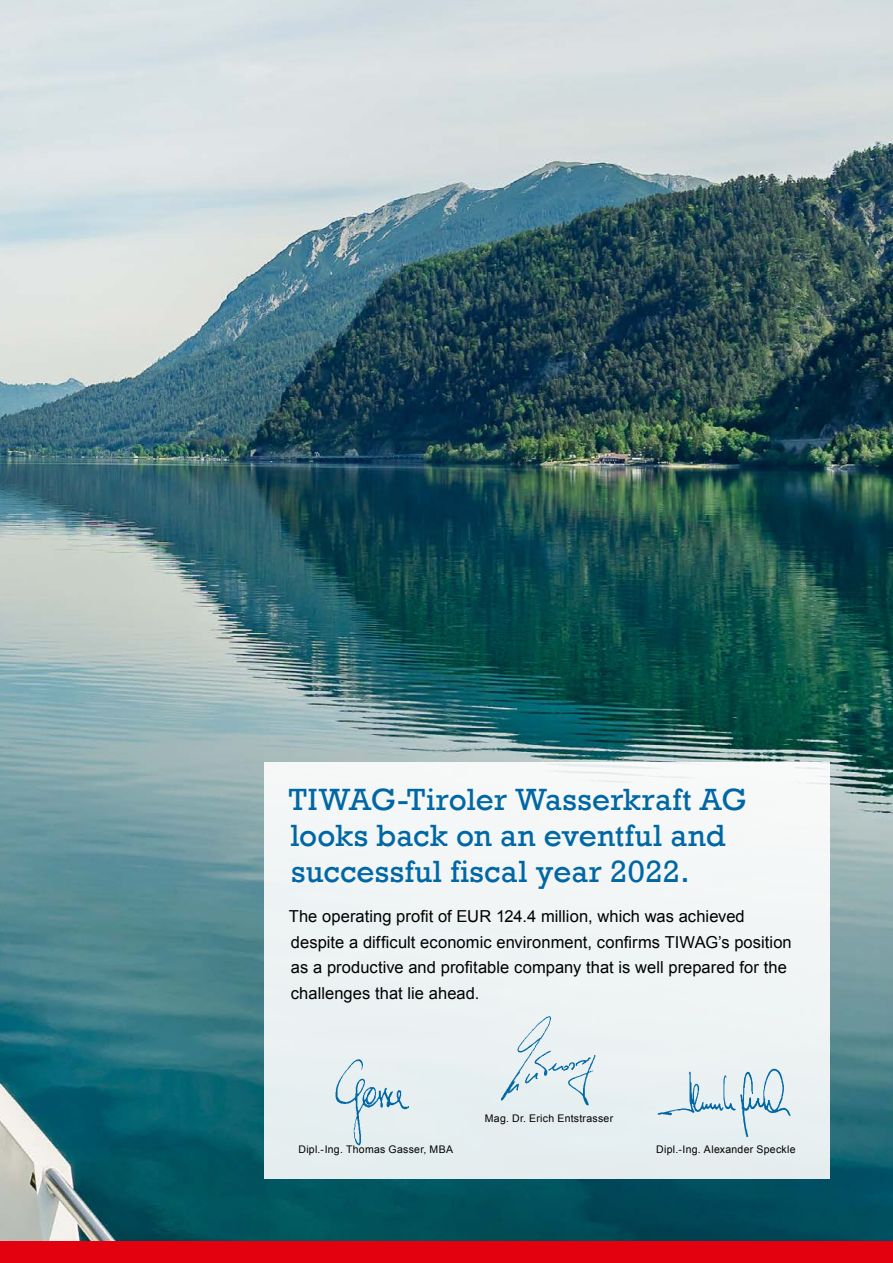
<style>
.page{position:relative;width:893px;height:1263px;background:#fff}
.page>*{position:absolute;margin:0;border:0;box-sizing:border-box;transform-origin:0 0}
.t1{font:31.5px/36px "Rockwell";letter-spacing:.01em;color:#0067a4}
.t2{font:16.5px/25.5px "Arial";letter-spacing:.005em;color:#000}
.t3{font:10.5px "Arial";letter-spacing:.025em;color:#000}
</style>
<div class="page">
<img style="left:0;top:0;width:893px;height:1242px">
<div style="left:0;top:1242px;width:893px;height:21px;background:#e3000f"></div>
<div style="left:265px;top:762px;width:565px;height:417px;background:#eff4f4"></div>
<img style="left:501px;top:1016px;width:95px;height:90px">
<img style="left:335px;top:1059px;width:75px;height:87px">
<img style="left:657px;top:1068px;width:134px;height:70px">
<h1 class="t1" style="left:289px;top:782px;width:459px">TIWAG-Tiroler Wasserkraft AG looks back on an eventful and successful fiscal year 2022.</h1>
<p class="t2" style="left:289px;top:904px;width:504px">The operating profit of EUR 124.4 million, which was achieved despite a difficult economic environment, confirms TIWAG’s position as a productive and profitable company that is well prepared for the challenges that lie ahead.</p>
<p class="t3" style="left:485px;top:1111px;width:130px">Mag. Dr. Erich Entstrasser</p>
<p class="t3" style="left:298px;top:1143px;width:156px">Dipl.-Ing. Thomas Gasser, MBA</p>
<p class="t3" style="left:656px;top:1143px;width:141px">Dipl.-Ing. Alexander Speckle</p>
</div>
